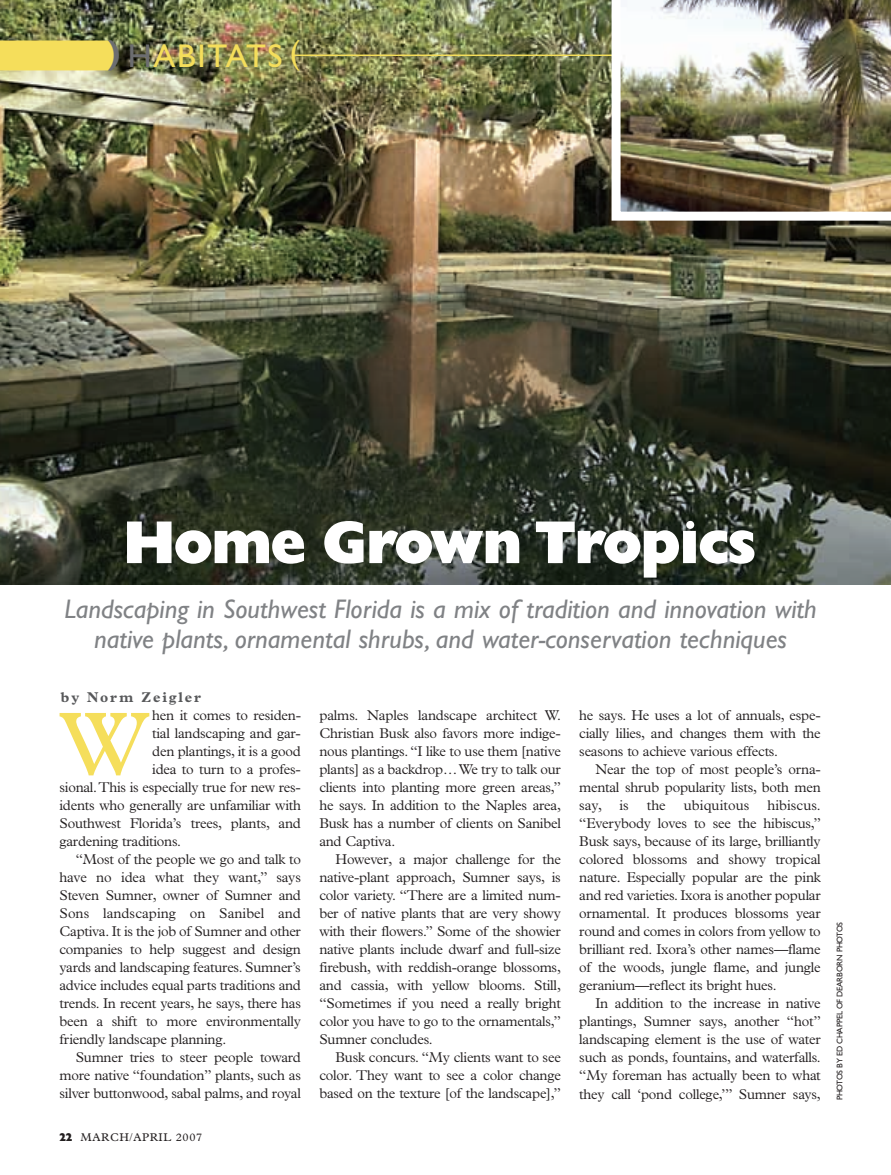
<style>
.page{position:relative;width:891px;height:1175px;background:#fff}
.page>*{position:absolute;margin:0;border:0;box-sizing:border-box;transform-origin:0 0}
.t1{font:90px "Plantin";color:#f5de5b}
.t2{font:60px "Gill Sans Extra Bold Display";letter-spacing:-.025em;color:#fff}
.t3{font:33px "Gill Sans";letter-spacing:.05em;color:#f5de5b}
.t4{font:italic 27px/30px "Gill Sans";color:#808285;text-align:center}
.t5{font:300 14.25px/18px "Plantin";letter-spacing:-.015em;color:#231f20;text-align:justify}
.t6{font:300 14.25px "Plantin";letter-spacing:.005em;color:#231f20}
.t7{font:700 14.25px "Plantin";letter-spacing:.13em;color:#57585a}
.t8{font:11.25px "Plantin";letter-spacing:.055em;color:#231f20}
.t9{font:8.25px "Gill Sans";letter-spacing:-.025em;color:#231f20}
.s1{font-weight:700;color:#6c6d70}
.s2{color:#6c6d70}
.s3{font-family:"Gill Sans Extra Bold Display"}
</style>
<div class="page">
<img style="left:0;top:0;width:891px;height:585px">
<h3 class="t3" style="left:108px;top:44px;width:194px"><span class="s1">)</span> <span class="s2">H</span>ABITATS (</h3>
<h2 class="t2" style="left:124px;top:521px;width:635px">Home Grown Tropics</h2>
<h3 class="t4" style="left:65px;top:597px;width:754px">Landscaping in Southwest Florida is a mix of tradition and innovation with native plants, ornamental shrubs, and water-conservation techniques</h3>
<p class="t7" style="left:61px;top:692px;width:142px">by Norm Zeigler</p>
<h1 class="t1" style="left:59px;top:711px;width:91px">W</h1>
<p class="t5" style="left:152px;top:707px;width:150px">hen it comes to residen-</p>
<p class="t5" style="left:152px;top:725px;width:150px">tial landscaping and gar-</p>
<p class="t5" style="left:152px;top:743px;width:150px">den plantings, it is a good</p>
<p class="t5" style="left:152px;top:761px;width:150px">idea to turn to a profes-</p>
<p class="t5" style="left:59px;top:779px;width:243px">sional.This is especially true for new res-</p>
<p class="t5" style="left:59px;top:797px;width:243px">idents who generally are unfamiliar with</p>
<p class="t5" style="left:59px;top:815px;width:243px">Southwest Florida’s trees, plants, and</p>
<p class="t5" style="left:59px;top:833px;width:123px">gardening traditions.</p>
<p class="t5" style="left:76px;top:851px;width:227px">“Most of the people we go and talk to</p>
<p class="t5" style="left:59px;top:869px;width:243px">have no idea what they want,” says</p>
<p class="t5" style="left:59px;top:887px;width:243px">Steven Sumner, owner of Sumner and</p>
<p class="t6" style="left:59px;top:908px;width:243px">Sons landscaping on Sanibel and</p>
<p class="t5" style="left:59px;top:923px;width:243px">Captiva. It is the job of Sumner and other</p>
<p class="t5" style="left:59px;top:941px;width:243px">companies to help suggest and design</p>
<p class="t5" style="left:59px;top:959px;width:243px">yards and landscaping features. Sumner’s</p>
<p class="t5" style="left:59px;top:977px;width:243px">advice includes equal parts traditions and</p>
<p class="t5" style="left:59px;top:995px;width:243px">trends. In recent years, he says, there has</p>
<p class="t5" style="left:59px;top:1013px;width:243px">been a shift to more environmentally</p>
<p class="t5" style="left:59px;top:1031px;width:168px">friendly landscape planning.</p>
<p class="t5" style="left:76px;top:1049px;width:227px">Sumner tries to steer people toward</p>
<p class="t5" style="left:59px;top:1067px;width:243px">more native “foundation” plants, such as</p>
<p class="t5" style="left:59px;top:1085px;width:243px">silver buttonwood, sabal palms, and royal</p>
<p class="t8" style="left:59px;top:1132px;width:144px"><span class="s3">22</span> MARCH/APRIL 2007</p>
<p class="t5" style="left:319px;top:707px;width:243px">palms. Naples landscape architect W.<br>Christian Busk also favors more indige&shy;nous plantings. “I like to use them [native plants] as a backdrop… We try to talk our clients into planting more green areas,” he says. In addition to the Naples area, Busk has a number of clients on Sanibel and Captiva.</p>
<p class="t5" style="left:319px;top:851px;width:243px;text-indent:16px">However, a major challenge for the native-plant approach, Sumner says, is color variety. “There are a limited num&shy;ber of native plants that are very showy with their flowers.” Some of the showier native plants include dwarf and full-size firebush, with reddish-orange blossoms, and cassia, with yellow blooms. Still, “Sometimes if you need a really bright color you have to go to the ornamentals,” Sumner concludes.</p>
<p class="t5" style="left:319px;top:1049px;width:243px;text-indent:16px">Busk concurs. “My clients want to see color. They want to see a color change based on the texture [of the landscape],”</p>
<p class="t5" style="left:579px;top:707px;width:243px">he says. He uses a lot of annuals, espe&shy;cially lilies, and changes them with the seasons to achieve various effects.</p>
<p class="t5" style="left:579px;top:761px;width:243px;text-indent:16px">Near the top of most people’s orna&shy;mental shrub popularity lists, both men say, is</p>
<p class="t5" style="left:579px;top:797px;width:243px;text-indent:188px">hibiscus. “Everybody loves to see the hibiscus,” Busk says, because of its large, brilliantly colored blossoms and showy tropical nature. Especially popular are the pink and red varieties. Ixora is another popular ornamental. It produces blossoms year round and comes in colors from yellow to brilliant red. Ixora’s other names—flame of the woods, jungle flame, and jungle geranium—reflect its bright hues.</p>
<p class="t5" style="left:579px;top:995px;width:243px;text-indent:16px">In addition to the increase in native plantings, Sumner says, another “hot” landscaping element is the use of water such as ponds, fountains, and waterfalls. “My foreman has actually been to what they call ‘pond college,’” Sumner says,</p>
<p class="t5" style="left:647px;top:797px;width:21px">the</p>
<p class="t6" style="left:684px;top:800px;width:67px">ubiquitous</p>
<p class="t9" style="left:837px;top:1100px;width:180px;rotate:-90deg">PHOTOS BY ED CHAPPEL OF DEARBORN PHOTOS</p>
</div>
